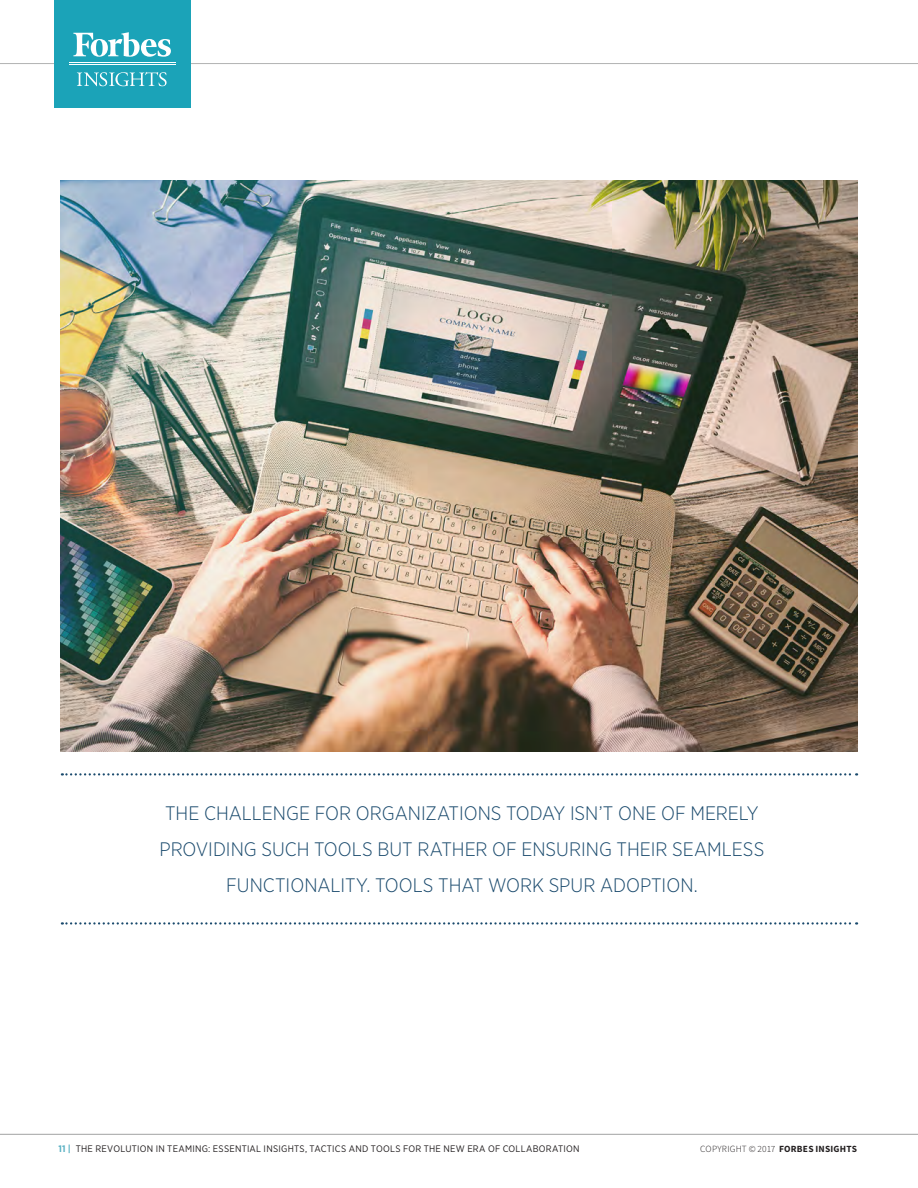
<style>
.page{position:relative;width:918px;height:1188px;background:#fff}
.page>*{position:absolute;margin:0;border:0;box-sizing:border-box;transform-origin:0 0}
.maroon_caps_callout{font:300 19.5px/36px "Gotham Narrow";color:#1a4a6d;text-align:center}
.t1{font:9.45px "Gotham Narrow";letter-spacing:.03em;color:#231f20}
.t2{font:300 9.45px "Source Sans Pro";letter-spacing:.02em;color:#231f20}
.s1{font-weight:700;color:#5ab1c3}
.s2{font-weight:700}
</style>
<div class="page">
<hr style="left:0;top:63px;width:918px;height:1px;background:#b2b3b3">
<div style="left:54px;top:0;width:136px;height:108px;background:#1ba3b8"></div>
<svg style="left:73px;top:32px;width:98px;height:25px"></svg>
<hr style="left:69px;top:62px;width:106px;height:1px;background:#fff">
<hr style="left:69px;top:65px;width:106px;height:1px;background:#fff">
<svg style="left:77px;top:72px;width:90px;height:14px"></svg>
<hr style="left:0;top:1134px;width:918px;height:1px;background:#b2b3b3">
<svg style="left:62px;top:773px;width:795px;height:3px"></svg>
<svg style="left:62px;top:922px;width:795px;height:3px"></svg>
<img style="left:61px;top:180px;width:796px;height:571px">
<p class="maroon_caps_callout" style="left:165px;top:794px;width:595px">THE CHALLENGE FOR ORGANIZATIONS TODAY ISN’T ONE OF MERELY</p>
<p class="maroon_caps_callout" style="left:160px;top:830px;width:606px">PROVIDING SUCH TOOLS BUT RATHER OF ENSURING THEIR SEAMLESS<br>FUNCTIONALITY. TOOLS THAT WORK SPUR ADOPTION.</p>
<p class="t1" style="left:58px;top:1143px;width:523px"><span class="s1">11 |</span> THE REVOLUTION IN TEAMING: ESSENTIAL INSIGHTS, TACTICS AND TOOLS FOR THE NEW ERA OF COLLABORATION</p>
<p class="t2" style="left:700px;top:1143px;width:158px">COPYRIGHT © 2017 <span class="s2">FORBES INSIGHTS</span></p>
</div>
